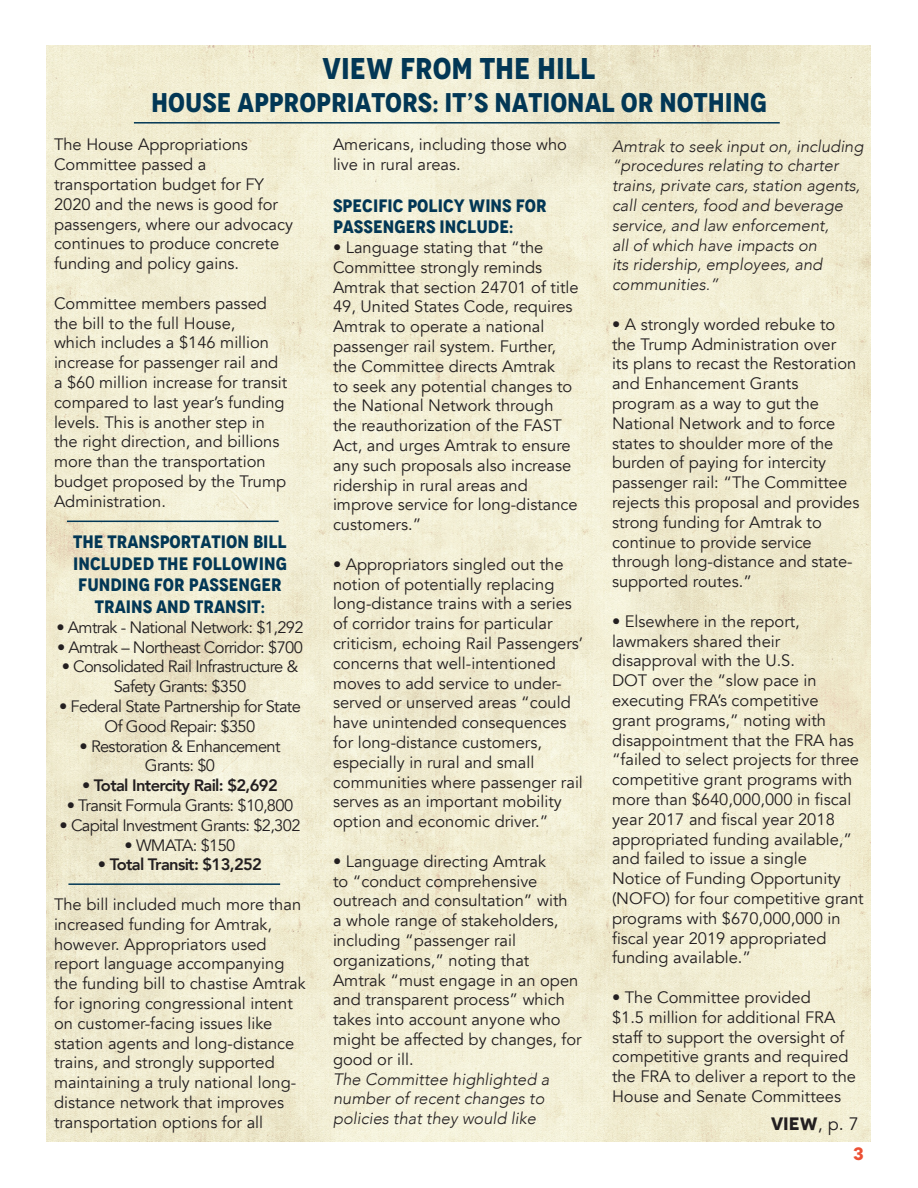
<style>
.page{position:relative;width:918px;height:1188px;background:#fff}
.page>*{position:absolute;margin:0;border:0;box-sizing:border-box;transform-origin:0 0}
.Header_Titles{font:700 condensed 30px "Novecento";color:#023755}
.Header_Titles-2{font:700 condensed 27px "Novecento";color:#023755}
.Subhead_Header{font:700 condensed 18px/21.6px "Novecento";color:#023755;text-align:center}
.t1{font:700 18px "Novecento";color:#231f20}
.t2{font:700 18px "Novecento";color:#ec5034}
.Body_Copy{font:16.5px/19.8px "Avenir";color:#231f20}
.Body_Copy-2{font:italic 300 16.5px/19.8px "Avenir";color:#231f20}
.Body_Copy-3{font:16.5px/19.8px "Avenir";letter-spacing:-.04em;color:#231f20;text-align:center}
.Body_Copy-4{font:800 16.5px "Avenir";letter-spacing:-.04em;color:#231f20}
.s1{font-family:"Avenir";font-weight:400}
</style>
<div class="page">
<img style="left:46px;top:45px;width:824px;height:1096px">
<hr style="left:134px;top:122px;width:646px;height:2px;background:#023755">
<hr style="left:67px;top:521px;width:212px;height:1px;background:#023755">
<hr style="left:68px;top:883px;width:212px;height:2px;background:#023755">
<h1 class="Header_Titles" style="left:323px;top:50px;width:274px">VIEW FROM THE HILL</h1>
<h1 class="Header_Titles-2" style="left:151px;top:86px;width:617px">HOUSE APPROPRIATORS: IT’S NATIONAL OR NOTHING</h1>
<p class="Body_Copy" style="left:54px;top:135px;width:241px">The House Appropriations<br>Committee passed a transportation budget for FY<br>2020 and the news is good for passengers, where our advocacy continues to produce concrete funding and policy gains.</p>
<p class="Body_Copy" style="left:54px;top:294px;width:235px">Committee members passed the bill to the full House,<br>which includes a $146 million increase for passenger rail and a $60 million increase for transit compared to last year’s funding levels. This is another step in the right direction, and billions more than the transportation budget proposed by the Trump<br>Administration.</p>
<p class="Subhead_Header" style="left:73px;top:531px;width:215px">THE TRANSPORTATION BILL<br>INCLUDED THE FOLLOWING<br>FUNDING FOR PASSENGER<br>TRAINS AND TRANSIT:</p>
<p class="Body_Copy-3" style="left:56px;top:618px;width:249px">• Amtrak - National Network: $1,292</p>
<p class="Body_Copy-3" style="left:57px;top:637px;width:247px">• Amtrak – Northeast Corridor: $700</p>
<p class="Body_Copy-3" style="left:62px;top:657px;width:238px">• Consolidated Rail Infrastructure &amp;<br>Safety Grants: $350</p>
<p class="Body_Copy-3" style="left:59px;top:697px;width:243px">• Federal State Partnership for State<br>Of Good Repair: $350</p>
<p class="Body_Copy-3" style="left:79px;top:736px;width:203px">• Restoration &amp; Enhancement<br>Grants: $0</p>
<p class="Body_Copy-4" style="left:82px;top:773px;width:197px">• Total Intercity Rail: $2,692</p>
<p class="Body_Copy-3" style="left:67px;top:796px;width:228px">• Transit Formula Grants: $10,800</p>
<p class="Body_Copy-3" style="left:59px;top:816px;width:243px">• Capital Investment Grants: $2,302</p>
<p class="Body_Copy-3" style="left:125px;top:835px;width:112px">• WMATA: $150</p>
<p class="Body_Copy-4" style="left:98px;top:852px;width:166px">• Total Transit: $13,252</p>
<p class="Body_Copy" style="left:54px;top:895px;width:253px">The bill included much more than increased funding for Amtrak, however. Appropriators used report language accompanying the funding bill to chastise Amtrak for ignoring congressional intent on customer-facing issues like station agents and long-distance trains, and strongly supported maintaining a truly national long&shy;distance network that improves transportation options for all</p>
<p class="Body_Copy" style="left:333px;top:135px;width:236px">Americans, including those who live in rural areas.</p>
<p class="Subhead_Header" style="left:333px;top:195px;width:215px;text-align:left">SPECIFIC POLICY WINS FOR<br>PASSENGERS INCLUDE:</p>
<p class="Body_Copy" style="left:333px;top:238px;width:247px">• Language stating that “the<br>Committee strongly reminds<br>Amtrak that section 24701 of title<br>49, United States Code, requires<br>Amtrak to operate a national passenger rail system. Further, the Committee directs Amtrak<br>to seek any potential changes to the National Network through the reauthorization of the FAST<br>Act, and urges Amtrak to ensure any such proposals also increase ridership in rural areas and improve service for long-distance customers.”</p>
<p class="Body_Copy" style="left:333px;top:555px;width:252px">• Appropriators singled out the notion of potentially replacing long-distance trains with a series of corridor trains for particular criticism, echoing Rail Passengers’ concerns that well-intentioned moves to add service to under&shy;served or unserved areas “could have unintended consequences for long-distance customers, especially in rural and small communities where passenger rail serves as an important mobility option and economic driver.”</p>
<p class="Body_Copy" style="left:333px;top:852px;width:250px">• Language directing Amtrak<br>to “conduct comprehensive outreach and consultation” with<br>a whole range of stakeholders, including “passenger rail organizations,” noting that<br>Amtrak “must engage in an open and transparent process” which takes into account anyone who might be affected by changes, for good or ill.</p>
<p class="Body_Copy-2" style="left:333px;top:1069px;width:218px">The Committee highlighted a number of recent changes to policies that they would like</p>
<p class="Body_Copy-2" style="left:612px;top:136px;width:253px">Amtrak to seek input on, including “procedures relating to charter trains, private cars, station agents, call centers, food and beverage service, and law enforcement,<br>all of which have impacts on<br>its ridership, employees, and communities.”</p>
<p class="Body_Copy" style="left:612px;top:314px;width:249px">• A strongly worded rebuke to the Trump Administration over<br>its plans to recast the Restoration and Enhancement Grants program as a way to gut the<br>National Network and to force states to shoulder more of the burden of paying for intercity passenger rail: “The Committee rejects this proposal and provides strong funding for Amtrak to continue to provide service through long-distance and state&shy;supported routes.”</p>
<p class="Body_Copy" style="left:612px;top:611px;width:253px">• Elsewhere in the report, lawmakers shared their disapproval with the U.S.<br>DOT over the “slow pace in executing FRA’s competitive<br>grant programs,” noting with disappointment that the FRA has “failed to select projects for three competitive grant programs with more than $640,000,000 in fiscal year 2017 and fiscal year 2018 appropriated funding available,” and failed to issue a single<br>Notice of Funding Opportunity (NOFO) for four competitive grant programs with $670,000,000 in fiscal year 2019 appropriated funding available.”</p>
<p class="Body_Copy" style="left:612px;top:988px;width:246px">• The Committee provided<br>$1.5 million for additional FRA staff to support the oversight of competitive grants and required the FRA to deliver a report to the<br>House and Senate Committees</p>
<p class="t1" style="left:771px;top:1112px;width:89px">View<span class="s1">, p. 7</span></p>
<p class="t2" style="left:853px;top:1142px;width:12px">3</p>
</div>
